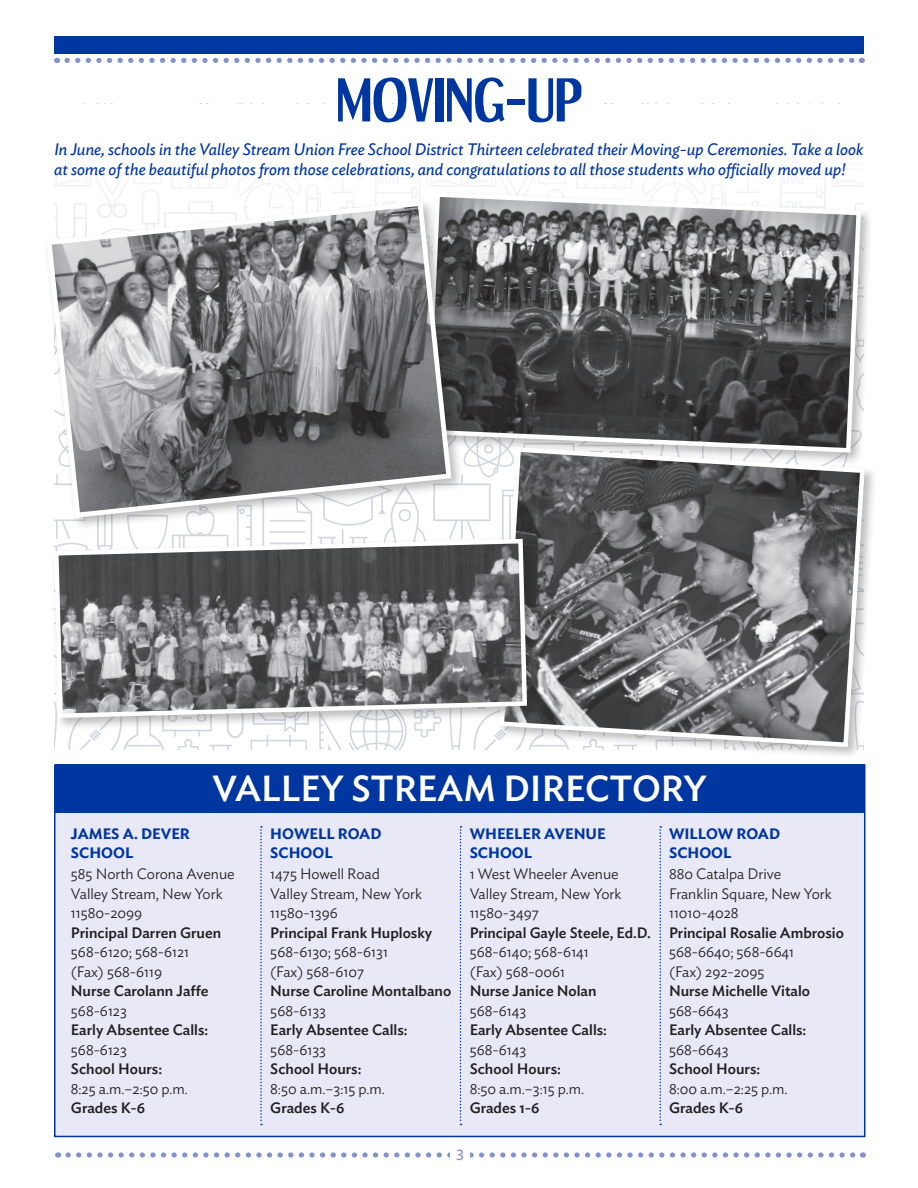
<style>
.page{position:relative;width:918px;height:1188px;background:#fff}
.page>*{position:absolute;margin:0;border:0;box-sizing:border-box;transform-origin:0 0}
.t1{font:700 51px "Dream Orphans";color:#0036a0;scale:1.07 1}
.t2{font:500 36px "Ideal Sans";color:#fff}
.t3{font:italic 16.5px/19.8px "Ideal Sans";color:#0036a0}
.t4{font:300 15px/19.5px "Ideal Sans";color:#231f20}
.t5{font:500 15px/19.5px "Ideal Sans";color:#231f20}
.t6{font:600 15px/19.5px "Ideal Sans";color:#0036a0}
.t7{font:15px "Ideal Sans";color:#8292d1}
.s1{font-weight:500}
.s2{font-weight:300}
</style>
<div class="page">
<div style="left:54px;top:765px;width:812px;height:372px;background:#e9e8f6;border:2px solid #0036a0"></div>
<img style="left:54px;top:465px;width:443px;height:285px">
<div style="left:56px;top:765px;width:809px;height:48px;background:#0036a0"></div>
<div style="left:54px;top:36px;width:810px;height:18px;background:#0036a0"></div>
<svg style="left:67px;top:58px;width:795px;height:5px"></svg>
<svg style="left:68px;top:1152px;width:795px;height:6px"></svg>
<div style="left:450px;top:1148px;width:20px;height:19px;background:#fff"></div>
<div style="left:422px;top:189px;width:452px;height:276px;background:#231f20;opacity:.3"></div>
<svg style="left:423px;top:190px;width:440px;height:265px;background:#6e6e6f"></svg>
<div style="left:43px;top:198px;width:421px;height:333px;background:#231f20;opacity:.3"></div>
<svg style="left:44px;top:198px;width:410px;height:322px"></svg>
<div style="left:497px;top:444px;width:380px;height:316px;background:#231f20;opacity:.3"></div>
<svg style="left:497px;top:445px;width:370px;height:305px;background:#848486"></svg>
<div style="left:51px;top:536px;width:489px;height:195px;background:#231f20;opacity:.3"></div>
<svg style="left:52px;top:537px;width:477px;height:183px;background:#858688"></svg>
<svg style="left:260px;top:826px;width:2px;height:299px"></svg>
<svg style="left:460px;top:826px;width:1px;height:299px"></svg>
<svg style="left:660px;top:826px;width:1px;height:299px"></svg>
<p class="t1" style="left:336px;top:70px;width:231px">MOVING-UP</p>
<p class="t3" style="left:54px;top:138px;width:811px">In June, schools in the Valley Stream Union Free School District Thirteen celebrated their Moving-up Ceremonies. Take a look at some of the beautiful photos from those celebrations, and congratulations to all those students who officially moved up!</p>
<p class="t2" style="left:213px;top:761px;width:496px">VALLEY STREAM DIRECTORY</p>
<p class="t6" style="left:71px;top:823px;width:121px">JAMES A. DEVER<br>SCHOOL</p>
<p class="t4" style="left:71px;top:863px;width:165px">585 North Corona Avenue</p>
<p class="t4" style="left:71px;top:883px;width:153px">Valley Stream, New York<br>11580-2099</p>
<p class="t4" style="left:71px;top:922px;width:152px"><span class="s1">Principal Darren Gruen<br></span>568-6120; 568-6121 (Fax) 568-6119</p>
<p class="t5" style="left:71px;top:980px;width:139px">Nurse Carolann Jaffe<br><span class="s2">568-6123</span></p>
<p class="t5" style="left:71px;top:1019px;width:139px">Early Absentee Calls:<br><span class="s2">568-6123</span></p>
<p class="t4" style="left:71px;top:1058px;width:118px"><span class="s1">School Hours:<br></span>8:25 a.m.–2:50 p.m.</p>
<p class="t5" style="left:71px;top:1097px;width:76px">Grades K-6</p>
<p class="t6" style="left:270px;top:823px;width:113px">HOWELL ROAD<br>SCHOOL</p>
<p class="t4" style="left:270px;top:863px;width:153px">1475 Howell Road<br>Valley Stream, New York<br>11580-1396</p>
<p class="t4" style="left:270px;top:922px;width:163px"><span class="s1">Principal Frank Huplosky<br></span>568-6130; 568-6131<br>(Fax) 568-6107</p>
<p class="t5" style="left:270px;top:980px;width:182px">Nurse Caroline Montalbano</p>
<p class="t4" style="left:270px;top:1000px;width:57px">568-6133</p>
<p class="t5" style="left:270px;top:1019px;width:139px">Early Absentee Calls:<br><span class="s2">568-6133</span></p>
<p class="t4" style="left:270px;top:1058px;width:116px"><span class="s1">School Hours:<br></span>8:50 a.m.–3:15 p.m.</p>
<p class="t5" style="left:270px;top:1097px;width:76px">Grades K-6</p>
<p class="t6" style="left:470px;top:823px;width:138px">WHEELER AVENUE<br>SCHOOL</p>
<p class="t4" style="left:470px;top:863px;width:151px">1 West Wheeler Avenue</p>
<p class="t4" style="left:470px;top:883px;width:153px">Valley Stream, New York<br>11580-3497</p>
<p class="t4" style="left:470px;top:922px;width:183px"><span class="s1">Principal Gayle Steele, Ed.D.<br></span>568-6140; 568-6141<br>(Fax) 568-0061</p>
<p class="t5" style="left:470px;top:980px;width:128px">Nurse Janice Nolan</p>
<p class="t4" style="left:470px;top:1000px;width:58px">568-6143</p>
<p class="t5" style="left:470px;top:1019px;width:139px">Early Absentee Calls:<br><span class="s2">568-6143</span></p>
<p class="t4" style="left:470px;top:1058px;width:116px"><span class="s1">School Hours:<br></span>8:50 a.m.–3:15 p.m.</p>
<p class="t5" style="left:470px;top:1097px;width:71px">Grades 1-6</p>
<p class="t7" style="left:456px;top:1144px;width:9px">3</p>
<p class="t6" style="left:669px;top:823px;width:113px">WILLOW ROAD<br>SCHOOL</p>
<p class="t4" style="left:669px;top:863px;width:114px">880 Catalpa Drive</p>
<p class="t4" style="left:669px;top:883px;width:164px">Franklin Square, New York<br>11010-4028</p>
<p class="t4" style="left:669px;top:922px;width:176px"><span class="s1">Principal Rosalie Ambrosio<br></span>568-6640; 568-6641<br>(Fax) 292-2095</p>
<p class="t5" style="left:669px;top:980px;width:143px">Nurse Michelle Vitalo</p>
<p class="t4" style="left:669px;top:1000px;width:61px">568-6643</p>
<p class="t5" style="left:669px;top:1019px;width:139px">Early Absentee Calls:<br><span class="s2">568-6643</span></p>
<p class="t4" style="left:669px;top:1058px;width:120px"><span class="s1">School Hours:<br></span>8:00 a.m.–2:25 p.m.</p>
<p class="t5" style="left:669px;top:1097px;width:76px">Grades K-6</p>
</div>
